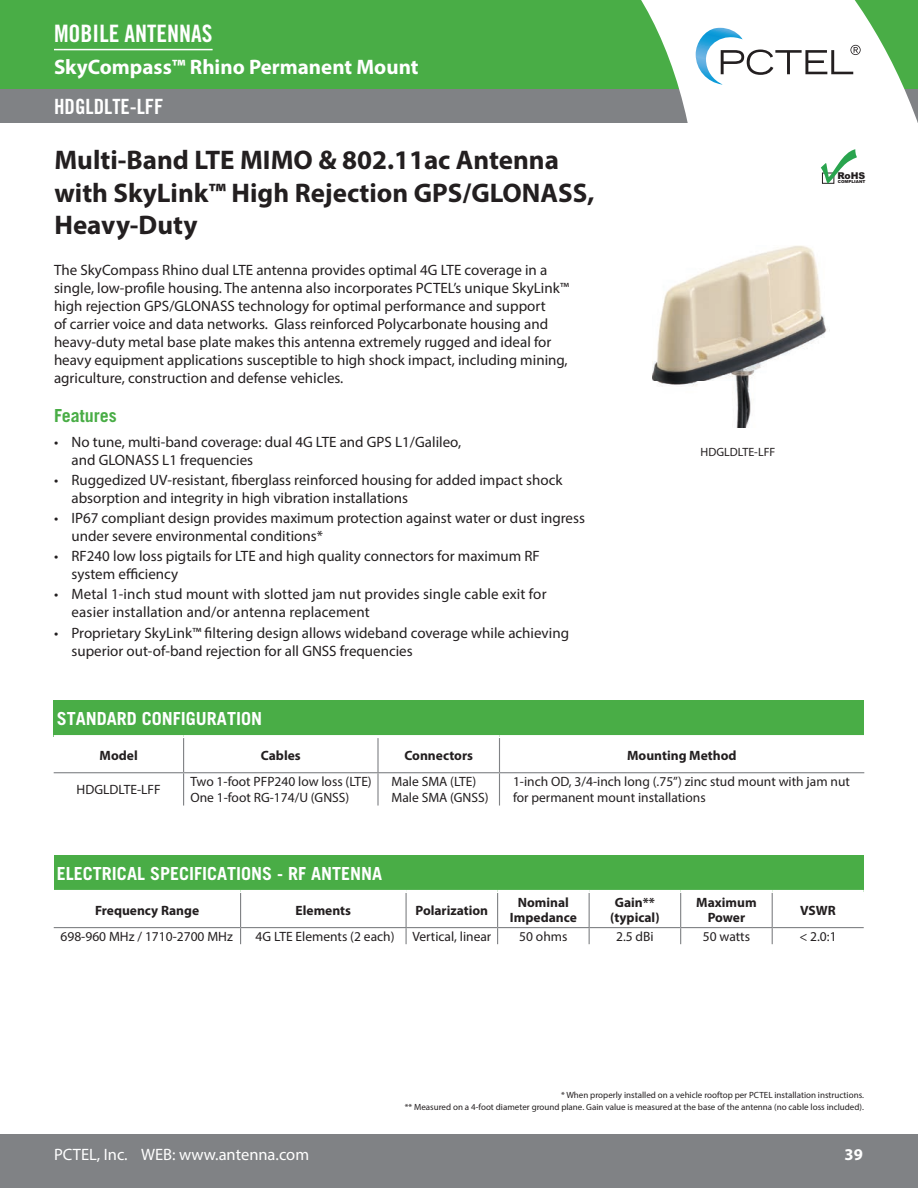
<style>
.page{position:relative;width:918px;height:1188px;background:#fff}
.page>*{position:absolute;margin:0;border:0;box-sizing:border-box;transform-origin:0 0}
.t1{font:700 27px/32.4px "Myriad Pro";color:#231f20}
.t2{font:24px "Trade Gothic Bold Cond Twenty";color:#fff}
.t3{font:700 21px "Myriad Pro";color:#fff}
.t4{font:21px "Trade Gothic Bold Cond Twenty";color:#fff}
.t5{font:700 18px "Trade Gothic";color:#fff}
.t6{font:700 18px "Trade Gothic";color:#49ad46}
.t7{font:16.5px "Myriad Pro";color:#fff}
.t8{font:700 16.5px "Myriad Pro";color:#fff}
.t9{font:15px/18px "Myriad Pro";color:#231f20}
.t10{font:13.5px/16.2px "Myriad Pro";color:#231f20}
.t11{font:700 13.5px/15px "Myriad Pro";color:#231f20;text-align:center}
.t12{font:12px "Myriad Pro";color:#231f20}
.t13{font:900 9.3px "Arial";color:#231f20}
.t14{font:9px/12px "Myriad Pro";color:#231f20;text-align:right}
.t15{font:900 4.05px "Arial";color:#231f20}
</style>
<div class="page">
<div style="left:0;top:89px;width:918px;height:34px;background:#808285"></div>
<div style="left:0;top:0;width:918px;height:89px;background:#49ad46"></div>
<div style="left:0;top:1134px;width:918px;height:54px;background:#808285"></div>
<svg style="left:641px;top:0;width:277px;height:123px"></svg>
<hr style="left:54px;top:49px;width:159px;height:1px;background:#fff">
<div style="left:54px;top:855px;width:810px;height:36px;background:#49ad46"></div>
<hr style="left:54px;top:927px;width:187px;height:1px;background:#808285">
<hr style="left:241px;top:927px;width:165px;height:1px;background:#808285">
<hr style="left:406px;top:927px;width:92px;height:1px;background:#808285">
<hr style="left:498px;top:927px;width:91px;height:1px;background:#808285">
<hr style="left:589px;top:927px;width:92px;height:1px;background:#808285">
<hr style="left:681px;top:927px;width:91px;height:1px;background:#808285">
<hr style="left:772px;top:927px;width:92px;height:1px;background:#808285">
<hr style="left:240px;top:893px;width:1px;height:34px;background:#808285">
<hr style="left:406px;top:893px;width:1px;height:34px;background:#808285">
<hr style="left:497px;top:893px;width:1px;height:34px;background:#808285">
<hr style="left:589px;top:893px;width:1px;height:34px;background:#808285">
<svg style="left:240px;top:928px;width:1px;height:16px"></svg>
<svg style="left:406px;top:928px;width:1px;height:16px"></svg>
<svg style="left:497px;top:928px;width:1px;height:16px"></svg>
<svg style="left:589px;top:928px;width:1px;height:16px"></svg>
<hr style="left:54px;top:890px;width:187px;height:3px;background:#fff">
<hr style="left:241px;top:890px;width:165px;height:3px;background:#fff">
<hr style="left:406px;top:890px;width:92px;height:3px;background:#fff">
<hr style="left:498px;top:890px;width:91px;height:3px;background:#fff">
<hr style="left:589px;top:890px;width:92px;height:3px;background:#fff">
<hr style="left:681px;top:890px;width:91px;height:3px;background:#fff">
<hr style="left:772px;top:890px;width:92px;height:3px;background:#fff">
<hr style="left:772px;top:893px;width:1px;height:34px;background:#808285">
<svg style="left:772px;top:928px;width:1px;height:16px"></svg>
<hr style="left:680px;top:893px;width:1px;height:34px;background:#808285">
<svg style="left:680px;top:928px;width:1px;height:16px"></svg>
<div style="left:54px;top:700px;width:810px;height:37px;background:#49ad46"></div>
<hr style="left:377px;top:738px;width:2px;height:34px;background:#808285">
<hr style="left:377px;top:773px;width:2px;height:33px;background:#808285">
<hr style="left:54px;top:772px;width:130px;height:1px;background:#808285">
<hr style="left:184px;top:772px;width:194px;height:1px;background:#808285">
<hr style="left:378px;top:772px;width:122px;height:1px;background:#808285">
<hr style="left:500px;top:772px;width:364px;height:1px;background:#808285">
<hr style="left:54px;top:735px;width:130px;height:3px;background:#fff">
<hr style="left:184px;top:735px;width:194px;height:3px;background:#fff">
<hr style="left:378px;top:735px;width:122px;height:3px;background:#fff">
<hr style="left:500px;top:735px;width:364px;height:3px;background:#fff">
<hr style="left:499px;top:738px;width:1px;height:34px;background:#808285">
<hr style="left:499px;top:773px;width:1px;height:33px;background:#808285">
<hr style="left:183px;top:738px;width:1px;height:34px;background:#808285">
<hr style="left:183px;top:773px;width:1px;height:33px;background:#808285">
<img style="left:652px;top:246px;width:175px;height:181px">
<svg style="left:821px;top:149px;width:36px;height:35px"></svg>
<h2 class="t2" style="left:54px;top:19px;width:160px">MOBILE ANTENNAS</h2>
<h3 class="t3" style="left:54px;top:53px;width:366px">SkyCompass™ Rhino Permanent Mount</h3>
<h3 class="t4" style="left:54px;top:94px;width:111px">HDGLDLTE-LFF</h3>
<h1 class="t1" style="left:54px;top:143px;width:542px">Multi-Band LTE MIMO &amp; 802.11ac Antenna with SkyLink™ High Rejection GPS/GLONASS,<br>Heavy-Duty</h1>
<p class="t9" style="left:54px;top:261px;width:517px">The SkyCompass Rhino dual LTE antenna provides optimal 4G LTE coverage in a single, low-profile housing. The antenna also incorporates PCTEL’s unique SkyLink™ high rejection GPS/GLONASS technology for optimal performance and support<br>of carrier voice and data networks. Glass reinforced Polycarbonate housing and heavy-duty metal base plate makes this antenna extremely rugged and ideal for heavy equipment applications susceptible to high shock impact, including mining, agriculture, construction and defense vehicles.</p>
<p class="t6" style="left:54px;top:405px;width:64px">Features</p>
<p class="t9" style="left:72px;top:433px;width:391px;text-indent:-18px">• No tune, multi-band coverage: dual 4G LTE and GPS L1/Galileo, and GLONASS L1 frequencies</p>
<p class="t9" style="left:72px;top:471px;width:492px;text-indent:-18px">• Ruggedized UV-resistant, fiberglass reinforced housing for added impact shock absorption and integrity in high vibration installations</p>
<p class="t9" style="left:72px;top:509px;width:515px;text-indent:-18px">• IP67 compliant design provides maximum protection against water or dust ingress under severe environmental conditions*</p>
<p class="t9" style="left:72px;top:547px;width:470px;text-indent:-18px">• RF240 low loss pigtails for LTE and high quality connectors for maximum RF system efficiency</p>
<p class="t9" style="left:72px;top:585px;width:477px;text-indent:-18px">• Metal 1-inch stud mount with slotted jam nut provides single cable exit for easier installation and/or antenna replacement</p>
<p class="t9" style="left:72px;top:623px;width:499px;text-indent:-18px">• Proprietary SkyLink™ filtering design allows wideband coverage while achieving superior out-of-band rejection for all GNSS frequencies</p>
<p class="t13" style="left:837px;top:170px;width:29px">RoHS</p>
<p class="t15" style="left:838px;top:180px;width:29px">COMPLIANT</p>
<p class="t12" style="left:701px;top:445px;width:76px">HDGLDLTE-LFF</p>
<p class="t5" style="left:57px;top:708px;width:207px">STANDARD CONFIGURATION</p>
<p class="t11" style="left:100px;top:747px;width:40px">Model</p>
<p class="t11" style="left:261px;top:747px;width:41px">Cables</p>
<p class="t11" style="left:405px;top:747px;width:70px">Connectors</p>
<p class="t11" style="left:627px;top:747px;width:111px">Mounting Method</p>
<p class="t10" style="left:77px;top:781px;width:86px">HDGLDLTE-LFF</p>
<p class="t10" style="left:190px;top:773px;width:183px">Two 1-foot PFP240 low loss (LTE)<br>One 1-foot RG-174/U (GNSS)</p>
<p class="t10" style="left:392px;top:773px;width:99px">Male SMA (LTE)<br>Male SMA (GNSS)</p>
<p class="t10" style="left:513px;top:773px;width:338px">1-inch OD, 3/4-inch long (.75”) zinc stud mount with jam nut for permanent mount installations</p>
<p class="t5" style="left:57px;top:863px;width:327px">ELECTRICAL SPECIFICATIONS - RF ANTENNA</p>
<p class="t11" style="left:95px;top:902px;width:106px">Frequency Range</p>
<p class="t11" style="left:296px;top:902px;width:57px">Elements</p>
<p class="t11" style="left:416px;top:902px;width:74px">Polarization</p>
<p class="t11" style="left:510px;top:895px;width:68px">Nominal<br>Impedance</p>
<p class="t11" style="left:610px;top:895px;width:51px">Gain** (typical)</p>
<p class="t11" style="left:696px;top:895px;width:62px">Maximum<br>Power</p>
<p class="t11" style="left:800px;top:902px;width:37px">VSWR</p>
<p class="t10" style="left:61px;top:928px;width:174px">698-960 MHz / 1710-2700 MHz</p>
<p class="t10" style="left:256px;top:928px;width:140px">4G LTE Elements (2 each)</p>
<p class="t10" style="left:412px;top:928px;width:81px">Vertical, linear</p>
<p class="t10" style="left:519px;top:928px;width:50px">50 ohms</p>
<p class="t10" style="left:616px;top:928px;width:39px">2.5 dBi</p>
<p class="t10" style="left:703px;top:928px;width:49px">50 watts</p>
<p class="t10" style="left:799px;top:928px;width:39px">&lt; 2.0:1</p>
<p class="t7" style="left:54px;top:1144px;width:257px">PCTEL, Inc. WEB: www.antenna.com</p>
<p class="t14" style="left:405px;top:1089px;width:461px">* When properly installed on a vehicle rooftop per PCTEL installation instructions.<br>** Measured on a 4-foot diameter ground plane. Gain value is measured at the base of the antenna (no cable loss included).</p>
<p class="t8" style="left:845px;top:1144px;width:20px">39</p>
</div>
